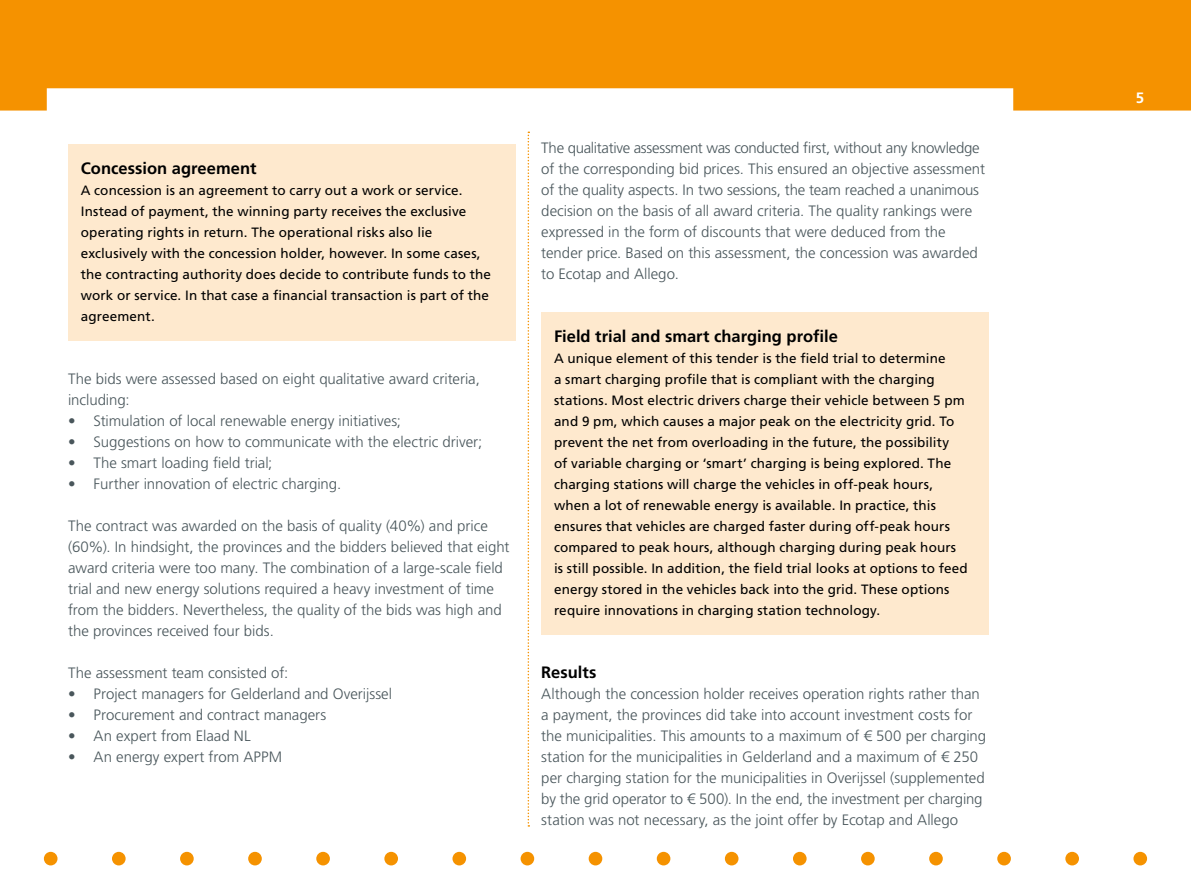
<style>
.page{position:relative;width:1191px;height:893px;background:#fff}
.page>*{position:absolute;margin:0;border:0;box-sizing:border-box;transform-origin:0 0}
.P_HR_Kaderkop_Oranje{font:700 16.5px "Frutiger LT Std";color:#000}
.P_HR_Tussenkop{font:700 16.5px "Frutiger LT Std";color:#000}
.P_HR_Broodtekst{font:300 15px/21px "Frutiger LT Std";color:#49565b}
.t1{font:700 15px "Frutiger LT Std";color:#fff}
.P_HR_Kadertekst_Oran{font:13.5px/21px "Frutiger LT Std";letter-spacing:.005em;color:#000}
</style>
<div class="page">
<div style="left:44px;top:852px;width:13px;height:13px;background:#f59200;border-radius:50%"></div>
<div style="left:112px;top:852px;width:14px;height:13px;background:#f59200;border-radius:50%"></div>
<div style="left:180px;top:852px;width:14px;height:13px;background:#f59200;border-radius:50%"></div>
<div style="left:248px;top:852px;width:14px;height:13px;background:#f59200;border-radius:50%"></div>
<div style="left:316px;top:852px;width:14px;height:13px;background:#f59200;border-radius:50%"></div>
<div style="left:384px;top:852px;width:14px;height:13px;background:#f59200;border-radius:50%"></div>
<div style="left:452px;top:852px;width:14px;height:13px;background:#f59200;border-radius:50%"></div>
<div style="left:520px;top:852px;width:14px;height:13px;background:#f59200;border-radius:50%"></div>
<div style="left:588px;top:852px;width:14px;height:13px;background:#f59200;border-radius:50%"></div>
<div style="left:657px;top:852px;width:13px;height:13px;background:#f59200;border-radius:50%"></div>
<div style="left:725px;top:852px;width:13px;height:13px;background:#f59200;border-radius:50%"></div>
<div style="left:793px;top:852px;width:13px;height:13px;background:#f59200;border-radius:50%"></div>
<div style="left:861px;top:852px;width:13px;height:13px;background:#f59200;border-radius:50%"></div>
<div style="left:929px;top:852px;width:13px;height:13px;background:#f59200;border-radius:50%"></div>
<div style="left:997px;top:852px;width:14px;height:13px;background:#f59200;border-radius:50%"></div>
<div style="left:1065px;top:852px;width:14px;height:13px;background:#f59200;border-radius:50%"></div>
<div style="left:1133px;top:852px;width:14px;height:13px;background:#f59200;border-radius:50%"></div>
<svg style="left:0;top:0;width:1191px;height:111px;fill:#f59200"></svg>
<div style="left:68px;top:144px;width:448px;height:51px;background:#fee9ce"></div>
<div style="left:68px;top:167px;width:448px;height:174px;background:#fee9ce"></div>
<div style="left:541px;top:312px;width:447px;height:51px;background:#fee9ce"></div>
<div style="left:541px;top:335px;width:447px;height:300px;background:#fee9ce"></div>
<svg style="left:527px;top:132px;width:2px;height:695px"></svg>
<p class="P_HR_Kaderkop_Oranje" style="left:81px;top:158px;width:177px">Concession agreement</p>
<p class="P_HR_Kadertekst_Oran" style="left:81px;top:179px;width:411px">A concession is an agreement to carry out a work or service.<br>Instead of payment, the winning party receives the exclusive operating rights in return. The operational risks also lie exclusively with the concession holder, however. In some cases, the contracting authority does decide to contribute funds to the work or service. In that case a financial transaction is part of the agreement.</p>
<p class="P_HR_Broodtekst" style="left:68px;top:368px;width:413px">The bids were assessed based on eight qualitative award criteria, including:</p>
<p class="P_HR_Broodtekst" style="left:68px;top:410px;width:334px">• Stimulation of local renewable energy initiatives;</p>
<p class="P_HR_Broodtekst" style="left:68px;top:431px;width:416px">• Suggestions on how to communicate with the electric driver;</p>
<p class="P_HR_Broodtekst" style="left:68px;top:452px;width:206px">• The smart loading field trial;</p>
<p class="P_HR_Broodtekst" style="left:68px;top:473px;width:275px">• Further innovation of electric charging.</p>
<p class="P_HR_Broodtekst" style="left:68px;top:515px;width:443px">The contract was awarded on the basis of quality (40%) and price (60%). In hindsight, the provinces and the bidders believed that eight award criteria were too many. The combination of a large-scale field trial and new energy solutions required a heavy investment of time from the bidders. Nevertheless, the quality of the bids was high and the provinces received four bids.</p>
<p class="P_HR_Broodtekst" style="left:68px;top:662px;width:222px">The assessment team consisted of:</p>
<p class="P_HR_Broodtekst" style="left:68px;top:683px;width:325px">• Project managers for Gelderland and Overijssel</p>
<p class="P_HR_Broodtekst" style="left:68px;top:704px;width:260px">• Procurement and contract managers</p>
<p class="P_HR_Broodtekst" style="left:68px;top:725px;width:184px">• An expert from Elaad NL</p>
<p class="P_HR_Broodtekst" style="left:68px;top:746px;width:215px">• An energy expert from APPM</p>
<p class="P_HR_Broodtekst" style="left:541px;top:137px;width:445px">The qualitative assessment was conducted first, without any knowledge of the corresponding bid prices. This ensured an objective assessment of the quality aspects. In two sessions, the team reached a unanimous decision on the basis of all award criteria. The quality rankings were expressed in the form of discounts that were deduced from the tender price. Based on this assessment, the concession was awarded to Ecotap and Allego.</p>
<p class="P_HR_Kaderkop_Oranje" style="left:554px;top:326px;width:285px">Field trial and smart charging profile</p>
<p class="P_HR_Kadertekst_Oran" style="left:554px;top:347px;width:415px">A unique element of this tender is the field trial to determine<br>a smart charging profile that is compliant with the charging stations. Most electric drivers charge their vehicle between 5 pm and 9 pm, which causes a major peak on the electricity grid. To prevent the net from overloading in the future, the possibility<br>of variable charging or ‘smart’ charging is being explored. The charging stations will charge the vehicles in off-peak hours, when a lot of renewable energy is available. In practice, this ensures that vehicles are charged faster during off-peak hours compared to peak hours, although charging during peak hours is still possible. In addition, the field trial looks at options to feed energy stored in the vehicles back into the grid. These options require innovations in charging station technology.</p>
<h5 class="P_HR_Tussenkop" style="left:541px;top:662px;width:57px">Results</h5>
<p class="P_HR_Broodtekst" style="left:541px;top:683px;width:446px">Although the concession holder receives operation rights rather than a payment, the provinces did take into account investment costs for the municipalities. This amounts to a maximum of € 500 per charging station for the municipalities in Gelderland and a maximum of € 250 per charging station for the municipalities in Overijssel (supplemented by the grid operator to € 500). In the end, the investment per charging station was not necessary, as the joint offer by Ecotap and Allego</p>
<p class="t1" style="left:1135px;top:89px;width:10px">5</p>
</div>
